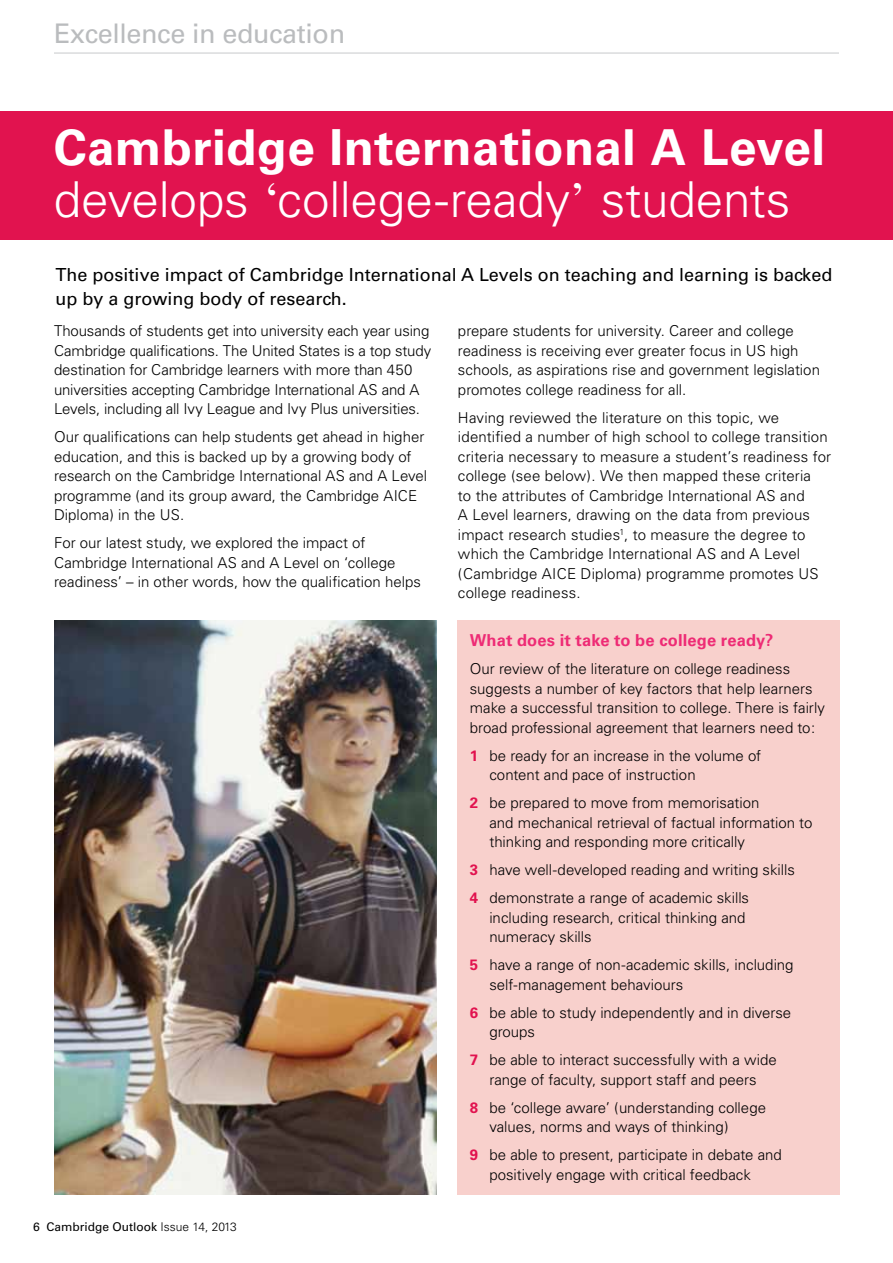
<style>
.page{position:relative;width:893px;height:1263px;background:#fff}
.page>*{position:absolute;margin:0;border:0;box-sizing:border-box;transform-origin:0 0}
.t1{font:300 49.5px/52.5px "Univers";letter-spacing:-.005em;color:#fff}
.t2{font:27px "Univers";letter-spacing:-.015em;color:#babcbe}
.t3{font:18px/24px "Univers";color:#000}
.t4{font:700 16.5px "Univers";letter-spacing:.01em;color:#ee2b75}
.t5{font:300 15px/19.5px "Univers";color:#000}
.t6{font:12px "Univers";color:#000}
.s1{font-weight:700}
.s2{font-family:"Times";font-weight:400}
.s3{font-weight:700;color:#e1134f}
.s4{font-weight:300}
</style>
<div class="page">
<img style="left:54px;top:621px;width:383px;height:574px">
<div style="left:0;top:111px;width:893px;height:129px;background:#e1134f"></div>
<hr style="left:54px;top:53px;width:785px;height:1px;background:#c7c9cb">
<div style="left:457px;top:621px;width:383px;height:574px;background:#f8d0cc"></div>
<h2 class="t2" style="left:54px;top:18px;width:293px">Excellence in education</h2>
<h1 class="t1" style="left:54px;top:121px;width:773px"><span class="s1">Cambridge International A Level </span>develops <span class="s2">‘</span>college-ready<span class="s2">’</span> students</h1>
<p class="t3" style="left:56px;top:263px;width:779px">The positive impact of Cambridge International A Levels on teaching and learning is backed up by a growing body of research.</p>
<p class="t5" style="left:54px;top:321px;width:379px">Thousands of students get into university each year using Cambridge qualifications. The United States is a top study destination for Cambridge learners with more than 450 universities accepting Cambridge International AS and A Levels, including all Ivy League and Ivy Plus universities.</p>
<p class="t5" style="left:54px;top:427px;width:375px">Our qualifications can help students get ahead in higher education, and this is backed up by a growing body of research on the Cambridge International AS and A Level programme (and its group award, the Cambridge AICE Diploma) in the US.</p>
<p class="t5" style="left:54px;top:533px;width:368px">For our latest study, we explored the impact of<br>Cambridge International AS and A Level on ‘college readiness’ – in other words, how the qualification helps</p>
<p class="t5" style="left:458px;top:321px;width:363px">prepare students for university. Career and college readiness is receiving ever greater focus in US high schools, as aspirations rise and government legislation promotes college readiness for all.</p>
<p class="t5" style="left:458px;top:408px;width:375px">Having reviewed the literature on this topic, we identified a number of high school to college transition criteria necessary to measure a student’s readiness for college (see below). We then mapped these criteria<br>to the attributes of Cambridge International AS and<br>A Level learners, drawing on the data from previous impact research studies<sup>1</sup>, to measure the degree to which the Cambridge International AS and A Level (Cambridge AICE Diploma) programme promotes US college readiness.</p>
<p class="t4" style="left:470px;top:630px;width:305px">What does it take to be college ready?</p>
<p class="t5" style="left:470px;top:659px;width:357px">Our review of the literature on college readiness suggests a number of key factors that help learners make a successful transition to college. There is fairly broad professional agreement that learners need to:</p>
<p class="t5" style="left:489px;top:745px;width:273px;text-indent:-20px"><span class="s3">1</span> be ready for an increase in the volume of content and pace of instruction</p>
<p class="t5" style="left:489px;top:793px;width:324px;text-indent:-20px"><span class="s3">2</span> be prepared to move from memorisation<br>and mechanical retrieval of factual information to thinking and responding more critically</p>
<p class="t5" style="left:470px;top:856px;width:326px;line-height:28px"><span class="s3">3</span> have well-developed reading and writing skills<br><span class="s3">4</span> demonstrate a range of academic skills</p>
<p class="t5" style="left:489px;top:907px;width:258px">including research, critical thinking and numeracy skills</p>
<p class="t5" style="left:489px;top:955px;width:306px;text-indent:-20px"><span class="s3">5</span> have a range of non-academic skills, including self-management behaviours</p>
<p class="t5" style="left:489px;top:1002px;width:303px;text-indent:-20px"><span class="s3">6</span> be able to study independently and in diverse groups</p>
<p class="t5" style="left:470px;top:1050px;width:308px;text-align:center"><span class="s3">7</span> be able to interact successfully with a wide range of faculty, support staff and peers</p>
<p class="t5" style="left:489px;top:1097px;width:278px;text-indent:-20px"><span class="s3">8</span> be ‘college aware’ (understanding college values, norms and ways of thinking)</p>
<p class="t5" style="left:489px;top:1145px;width:294px;text-indent:-20px"><span class="s3">9</span> be able to present, participate in debate and positively engage with critical feedback</p>
<p class="t6" style="left:33px;top:1219px;width:205px">6 Cambridge Outlook <span class="s4">Issue 14, 2013</span></p>
</div>
